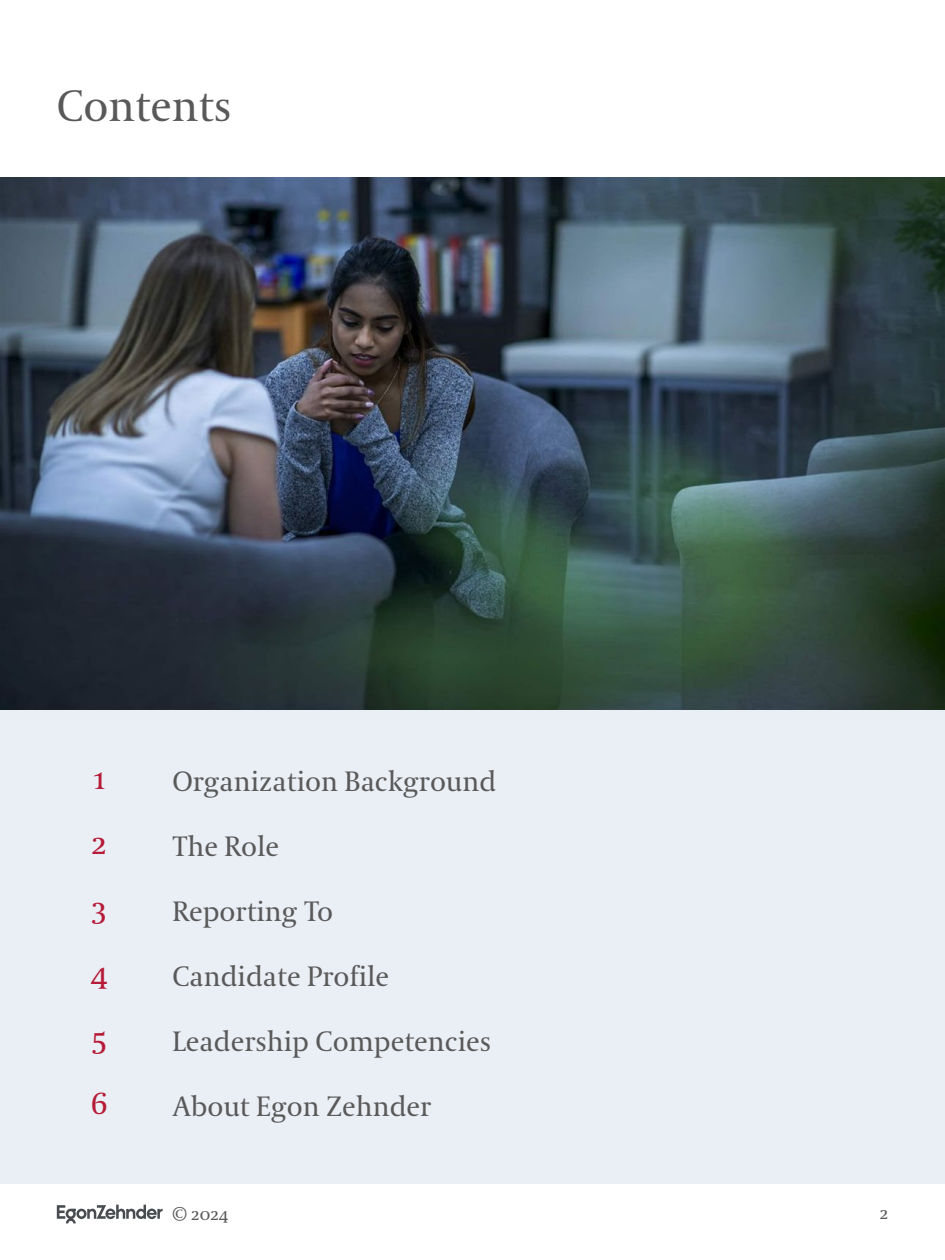
<style>
.page{position:relative;width:945px;height:1260px;background:#fff}
.page>*{position:absolute;margin:0;border:0;box-sizing:border-box;transform-origin:0 0}
.t1{font:43.75px "Coranto 2";color:#595959}
.t2{font:31.5px "Coranto 2";color:#b61a37}
.t3{font:28px "Coranto 2";color:#595959}
.t4{font:17.5px "Coranto 2";color:#595959}
</style>
<div class="page">
<svg style="left:57px;top:1205px;width:106px;height:18px"></svg>
<div style="left:0;top:608px;width:945px;height:576px;background:#eaeef5"></div>
<img style="left:0;top:177px;width:945px;height:532px">
<h2 class="t1" style="left:57px;top:80px;width:177px">Contents</h2>
<p class="t2" style="left:93px;top:759px;width:14px">1</p>
<p class="t3" style="left:172px;top:764px;width:326px">Organization Background</p>
<p class="t2" style="left:91px;top:824px;width:17px">2</p>
<p class="t3" style="left:172px;top:829px;width:108px">The Role</p>
<p class="t2" style="left:92px;top:889px;width:17px">3</p>
<p class="t3" style="left:172px;top:894px;width:162px">Reporting To</p>
<p class="t2" style="left:91px;top:954px;width:18px">4</p>
<p class="t3" style="left:172px;top:959px;width:218px">Candidate Profile</p>
<p class="t2" style="left:92px;top:1019px;width:17px">5</p>
<p class="t3" style="left:172px;top:1025px;width:320px">Leadership Competencies</p>
<p class="t2" style="left:90px;top:1084px;width:19px">6</p>
<p class="t3" style="left:172px;top:1090px;width:261px">About Egon Zehnder</p>
<p class="t4" style="left:172px;top:1203px;width:58px">© 2024</p>
<p class="t4" style="left:880px;top:1202px;width:10px">2</p>
</div>
